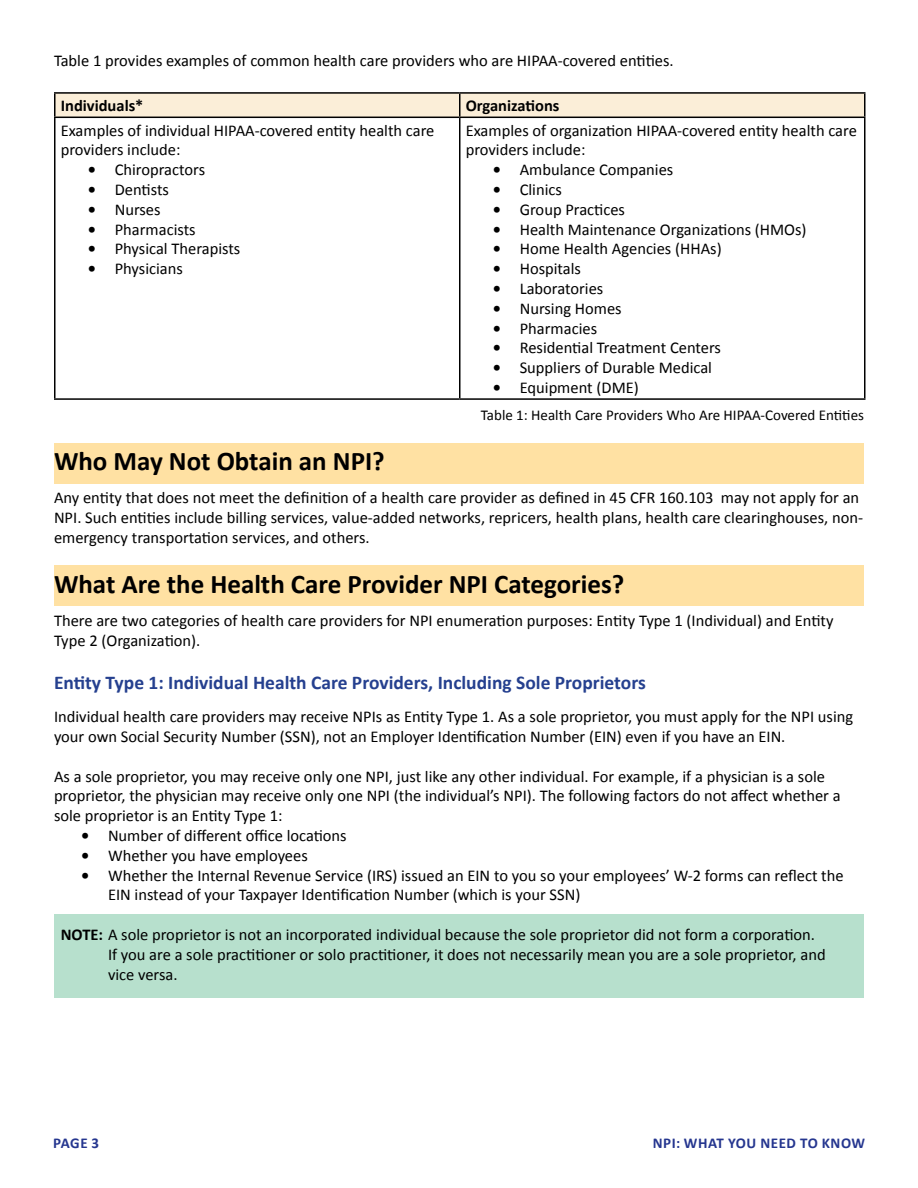
<style>
.page{position:relative;width:918px;height:1188px;background:#fff}
.page>*{position:absolute;margin:0;border:0;box-sizing:border-box;transform-origin:0 0}
.Heading_1{font:700 27px "Calibri";color:#000}
.Heading_2{font:700 19.5px "Calibri";color:#25408f}
.Note_Shading{font:16.5px/19.8px "Calibri";color:#000}
.t1{font:700 16.5px "Calibri";color:#000}
.t2{font:15px "Calibri";color:#000}
.t3{font:700 15px "Calibri";letter-spacing:.04em;color:#25368f}
.s1{font-weight:700}
</style>
<div class="page">
<div style="left:54px;top:443px;width:810px;height:40px;background:#ffe1a3"></div>
<div style="left:54px;top:566px;width:810px;height:40px;background:#ffe1a3"></div>
<div style="left:54px;top:914px;width:810px;height:83px;background:#b7e0cd"></div>
<hr style="left:54px;top:92px;width:406px;height:2px;background:#000">
<hr style="left:54px;top:94px;width:2px;height:23px;background:#000">
<hr style="left:460px;top:92px;width:406px;height:2px;background:#000">
<svg style="left:55px;top:93px;width:810px;height:24px;background:#eee2cd"></svg>
<hr style="left:864px;top:94px;width:2px;height:23px;background:#000">
<hr style="left:54px;top:117px;width:406px;height:1px;background:#000">
<hr style="left:54px;top:118px;width:2px;height:280px;background:#000">
<hr style="left:460px;top:117px;width:406px;height:1px;background:#000">
<hr style="left:459px;top:118px;width:1px;height:280px;background:#000">
<hr style="left:864px;top:118px;width:2px;height:280px;background:#000">
<hr style="left:54px;top:398px;width:406px;height:2px;background:#000">
<hr style="left:460px;top:398px;width:406px;height:2px;background:#000">
<p class="Note_Shading" style="left:54px;top:51px;width:621px">Table 1 provides examples of common health care providers who are HIPAA-covered entities.</p>
<p class="t1" style="left:61px;top:95px;width:84px">Individuals*</p>
<p class="t1" style="left:466px;top:95px;width:95px">Organizations</p>
<p class="Note_Shading" style="left:61px;top:120px;width:375px">Examples of individual HIPAA-covered entity health care providers include:</p>
<p class="Note_Shading" style="left:88px;top:160px;width:119px"><span class="s1">•</span> Chiropractors</p>
<p class="Note_Shading" style="left:88px;top:180px;width:83px"><span class="s1">•</span> Dentists</p>
<p class="Note_Shading" style="left:88px;top:200px;width:74px"><span class="s1">•</span> Nurses</p>
<p class="Note_Shading" style="left:88px;top:219px;width:109px"><span class="s1">•</span> Pharmacists</p>
<p class="Note_Shading" style="left:88px;top:239px;width:154px"><span class="s1">•</span> Physical Therapists</p>
<p class="Note_Shading" style="left:88px;top:259px;width:97px"><span class="s1">•</span> Physicians</p>
<p class="Note_Shading" style="left:466px;top:120px;width:393px">Examples of organization HIPAA-covered entity health care providers include:</p>
<p class="Note_Shading" style="left:493px;top:160px;width:182px"><span class="s1">•</span> Ambulance Companies</p>
<p class="Note_Shading" style="left:493px;top:180px;width:71px"><span class="s1">•</span> Clinics</p>
<p class="Note_Shading" style="left:493px;top:200px;width:134px"><span class="s1">•</span> Group Practices</p>
<p class="Note_Shading" style="left:493px;top:219px;width:315px"><span class="s1">•</span> Health Maintenance Organizations (HMOs)</p>
<p class="Note_Shading" style="left:493px;top:239px;width:230px"><span class="s1">•</span> Home Health Agencies (HHAs)</p>
<p class="Note_Shading" style="left:493px;top:259px;width:90px"><span class="s1">•</span> Hospitals</p>
<p class="Note_Shading" style="left:493px;top:279px;width:112px"><span class="s1">•</span> Laboratories</p>
<p class="Note_Shading" style="left:493px;top:299px;width:131px"><span class="s1">•</span> Nursing Homes</p>
<p class="Note_Shading" style="left:493px;top:318px;width:106px"><span class="s1">•</span> Pharmacies</p>
<p class="Note_Shading" style="left:493px;top:338px;width:230px"><span class="s1">•</span> Residential Treatment Centers</p>
<p class="Note_Shading" style="left:493px;top:358px;width:221px"><span class="s1">•</span> Suppliers of Durable Medical</p>
<p class="Note_Shading" style="left:493px;top:378px;width:148px"><span class="s1">•</span> Equipment (DME)</p>
<p class="t2" style="left:481px;top:406px;width:385px">Table 1: Health Care Providers Who Are HIPAA-Covered Entities</p>
<p class="Heading_1" style="left:54px;top:444px;width:332px">Who May Not Obtain an NPI?</p>
<p class="Note_Shading" style="left:54px;top:488px;width:811px">Any entity that does not meet the definition of a health care provider as defined in 45 CFR 160.103 may not apply for an<br>NPI. Such entities include billing services, value-added networks, repricers, health plans, health care clearinghouses, non&shy;emergency transportation services, and others.</p>
<p class="Heading_1" style="left:54px;top:566px;width:572px">What Are the Health Care Provider NPI Categories?</p>
<p class="Note_Shading" style="left:54px;top:611px;width:781px">There are two categories of health care providers for NPI enumeration purposes: Entity Type 1 (Individual) and Entity<br>Type 2 (Organization).</p>
<p class="Heading_2" style="left:54px;top:670px;width:593px">Entity Type 1: Individual Health Care Providers, Including Sole Proprietors</p>
<p class="Note_Shading" style="left:54px;top:707px;width:801px">Individual health care providers may receive NPIs as Entity Type 1. As a sole proprietor, you must apply for the NPI using your own Social Security Number (SSN), not an Employer Identification Number (EIN) even if you have an EIN.</p>
<p class="Note_Shading" style="left:54px;top:766px;width:788px">As a sole proprietor, you may receive only one NPI, just like any other individual. For example, if a physician is a sole proprietor, the physician may receive only one NPI (the individual’s NPI). The following factors do not affect whether a sole proprietor is an Entity Type 1:</p>
<p class="Note_Shading" style="left:81px;top:826px;width:267px"><span class="s1">•</span> Number of different office locations</p>
<p class="Note_Shading" style="left:81px;top:845px;width:228px"><span class="s1">•</span> Whether you have employees</p>
<p class="Note_Shading" style="left:108px;top:865px;width:737px;text-indent:-27px"><span class="s1">•</span> Whether the Internal Revenue Service (IRS) issued an EIN to you so your employees’ W-2 forms can reflect the<br>EIN instead of your Taxpayer Identification Number (which is your SSN)</p>
<p class="Note_Shading" style="left:108px;top:925px;width:719px;text-indent:-47px"><span class="s1">NOTE:</span> A sole proprietor is not an incorporated individual because the sole proprietor did not form a corporation.<br>If you are a sole practitioner or solo practitioner, it does not necessarily mean you are a sole proprietor, and vice versa.</p>
<p class="t3" style="left:53px;top:1134px;width:47px">PAGE 3</p>
<p class="t3" style="left:653px;top:1134px;width:214px">NPI: WHAT YOU NEED TO KNOW</p>
</div>
